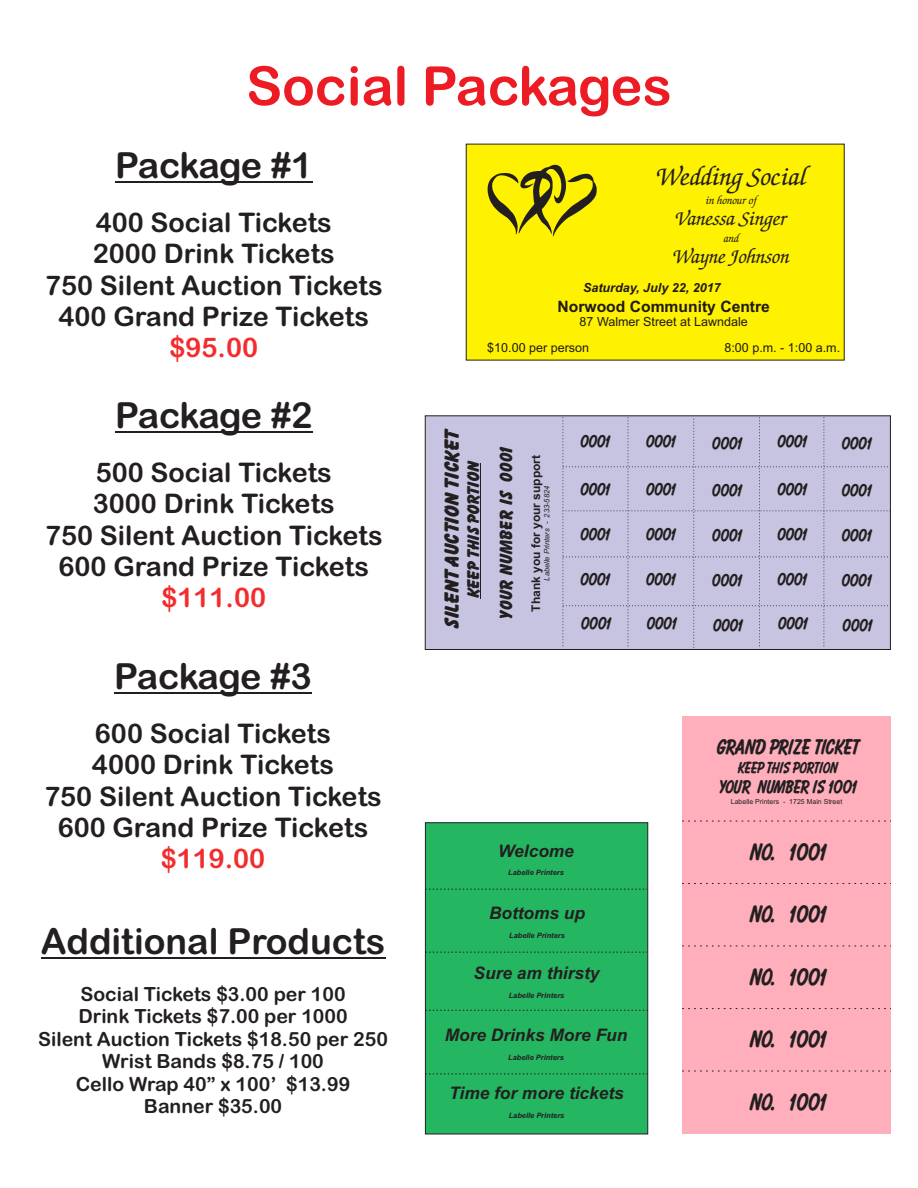
<style>
.page{position:relative;width:918px;height:1188px;background:#fff}
.page>*{position:absolute;margin:0;border:0;box-sizing:border-box;transform-origin:0 0}
.t1{font:54px "Arial Rounded MT Bold";color:#ed1c24}
.t2{font:36px "Arial Rounded MT Bold";letter-spacing:-.03em;color:#231f20}
.t3{font:36px "Arial Rounded MT Bold";color:#231f20}
.t4{font:27px/31.2px "Arial Rounded MT Bold";color:#231f20;text-align:center}
.t5{font:27px "Arial Rounded MT Bold";color:#f32c2e}
.t6{font:italic 500 27px "Zapf Chancery IT Cby BT";color:#231f20}
.t7{font:italic 500 21px "Zapf Chancery IT Cby BT";color:#231f20}
.t8{font:20.85px "Bassett H Normal";color:#231f20}
.t9{font:19.5px/22.5px "Arial Rounded MT Bold";color:#231f20;text-align:center}
.t10{font:18.6px "Bassett H Normal";color:#231f20}
.t11{font:800 18px "Balloon";color:#231f20}
.t12{font:800 18px "Balloon BT";color:#231f20}
.t13{font:italic 700 17.25px "Arial";color:#231f20}
.t14{font:16.2px "Bassett H Normal";color:#231f20}
.t15{font:700 15.75px "Arial";color:#1f1a17}
.t16{font:15px "Bassett H Normal";color:#231f20}
.t17{font:800 15px "Balloon";color:#231f20}
.t18{font:13.95px "Bassett H Normal";color:#231f20}
.t19{font:12.6px/25.5px "Arial";color:#1f1a17}
.t20{font:italic 700 12.6px "Arial";color:#1f1a17}
.t21{font:700 12px "Arial";color:#231f20}
.t22{font:italic 500 12px "Zapf Chancery IT Cby BT";color:#231f20}
.t23{font:italic 7.5px "Arial";color:#231f20}
.t24{font:italic 700 7.35px "Arial";color:#231f20}
.t25{font:6.9px "Arial";color:#231f20}
</style>
<div class="page">
<hr style="left:115px;top:181px;width:198px;height:2px;background:#231f20">
<hr style="left:115px;top:431px;width:198px;height:2px;background:#231f20">
<hr style="left:114px;top:693px;width:198px;height:1px;background:#231f20">
<hr style="left:41px;top:957px;width:345px;height:2px;background:#231f20">
<div style="left:425px;top:822px;width:223px;height:312px;background:#25b662"></div>
<svg style="left:425px;top:889px;width:222px;height:1px"></svg>
<svg style="left:425px;top:952px;width:222px;height:1px"></svg>
<svg style="left:425px;top:1010px;width:224px;height:1px"></svg>
<svg style="left:425px;top:1074px;width:223px;height:1px"></svg>
<div style="left:425px;top:415px;width:466px;height:235px;background:#c7c4e2"></div>
<hr style="left:481px;top:463px;width:1px;height:136px;background:#231f20">
<div style="left:563px;top:417px;width:328px;height:231px;background:#c7c4e2"></div>
<div style="left:466px;top:144px;width:379px;height:216px;background:#fff200"></div>
<img style="left:482px;top:157px;width:117px;height:83px">
<div style="left:682px;top:716px;width:209px;height:418px;background:#ffafbb"></div>
<svg style="left:682px;top:821px;width:209px;height:1px"></svg>
<svg style="left:682px;top:883px;width:209px;height:1px"></svg>
<svg style="left:682px;top:946px;width:209px;height:1px"></svg>
<svg style="left:682px;top:1008px;width:209px;height:1px"></svg>
<svg style="left:682px;top:1071px;width:209px;height:1px"></svg>
<h1 class="t1" style="left:246px;top:66px;width:427px">Social Packages</h1>
<h2 class="t2" style="left:115px;top:152px;width:199px">Package #1</h2>
<p class="t4" style="left:45px;top:210px;width:339px">400 Social Tickets<br>2000 Drink Tickets<br>750 Silent Auction Tickets<br>400 Grand Prize Tickets</p>
<p class="t5" style="left:170px;top:337px;width:90px">$95.00</p>
<h2 class="t2" style="left:115px;top:402px;width:199px">Package #2</h2>
<p class="t4" style="left:45px;top:460px;width:339px">500 Social Tickets<br>3000 Drink Tickets<br>750 Silent Auction Tickets<br>600 Grand Prize Tickets</p>
<p class="t5" style="left:161px;top:588px;width:106px">$111.00</p>
<p class="t6" style="left:657px;top:165px;width:151px">Wedding Social</p>
<p class="t22" style="left:706px;top:195px;width:53px">in honour of</p>
<p class="t7" style="left:676px;top:209px;width:113px">Vanessa Singer</p>
<p class="t22" style="left:724px;top:233px;width:17px">and</p>
<p class="t7" style="left:673px;top:247px;width:118px">Wayne Johnson</p>
<p class="t20" style="left:583px;top:282px;width:139px">Saturday, July 22, 2017</p>
<p class="t15" style="left:558px;top:300px;width:214px">Norwood Community Centre</p>
<p class="t19" style="left:487px;top:310px;width:262px;text-indent:92px">87 Walmer Street at Lawndale $10.00 per person</p>
<p class="t19" style="left:725px;top:336px;width:117px">8:00 p.m. - 1:00 a.m.</p>
<p class="t11" style="left:442px;top:630px;width:200px;rotate:-90deg">Silent Auction Ticket</p>
<p class="t16" style="left:579px;top:432px;width:32px">0001</p>
<p class="t16" style="left:579px;top:479px;width:32px">0001</p>
<p class="t16" style="left:579px;top:524px;width:32px">0001</p>
<p class="t16" style="left:579px;top:569px;width:32px">0001</p>
<p class="t16" style="left:580px;top:614px;width:32px">0001</p>
<p class="t16" style="left:645px;top:432px;width:32px">0001</p>
<p class="t16" style="left:645px;top:479px;width:32px">0001</p>
<p class="t16" style="left:645px;top:524px;width:32px">0001</p>
<p class="t16" style="left:645px;top:569px;width:32px">0001</p>
<p class="t16" style="left:646px;top:614px;width:32px">0001</p>
<p class="t16" style="left:776px;top:432px;width:32px">0001</p>
<p class="t16" style="left:776px;top:479px;width:32px">0001</p>
<p class="t16" style="left:776px;top:524px;width:32px">0001</p>
<p class="t16" style="left:776px;top:569px;width:32px">0001</p>
<p class="t16" style="left:777px;top:614px;width:32px">0001</p>
<p class="t16" style="left:711px;top:433px;width:32px">0001</p>
<p class="t16" style="left:711px;top:480px;width:32px">0001</p>
<p class="t16" style="left:711px;top:525px;width:32px">0001</p>
<p class="t16" style="left:711px;top:570px;width:32px">0001</p>
<p class="t16" style="left:712px;top:615px;width:32px">0001</p>
<p class="t16" style="left:841px;top:433px;width:32px">0001</p>
<p class="t16" style="left:841px;top:480px;width:32px">0001</p>
<p class="t16" style="left:841px;top:525px;width:32px">0001</p>
<p class="t16" style="left:841px;top:570px;width:32px">0001</p>
<p class="t16" style="left:841px;top:615px;width:32px">0001</p>
<p class="t12" style="left:498px;top:619px;width:174px;rotate:-90deg">Your Number is 0001</p>
<p class="t21" style="left:532px;top:612px;width:158px;rotate:-90deg">Thank you for your support</p>
<p class="t17" style="left:465px;top:599px;width:137px;rotate:-90deg">KEEP THIS PORTION</p>
<p class="t23" style="left:544px;top:581px;width:96px;rotate:-90deg">Labelle Printers - 233-5824</p>
<h2 class="t2" style="left:114px;top:663px;width:199px">Package #3</h2>
<p class="t4" style="left:44px;top:721px;width:339px">600 Social Tickets<br>4000 Drink Tickets<br>750 Silent Auction Tickets<br>600 Grand Prize Tickets</p>
<p class="t5" style="left:161px;top:849px;width:106px">$119.00</p>
<h2 class="t3" style="left:41px;top:927px;width:346px">Additional Products</h2>
<p class="t9" style="left:38px;top:984px;width:351px">Social Tickets $3.00 per 100<br>Drink Tickets $7.00 per 1000<br>Silent Auction Tickets $18.50 per 250<br>Wrist Bands $8.75 / 100<br>Cello Wrap 40” x 100’ $13.99<br>Banner $35.00</p>
<p class="t13" style="left:498px;top:844px;width:77px">Welcome</p>
<p class="t24" style="left:508px;top:870px;width:57px">Labelle Printers</p>
<p class="t13" style="left:489px;top:907px;width:98px">Bottoms up</p>
<p class="t24" style="left:509px;top:932px;width:57px">Labelle Printers</p>
<p class="t13" style="left:474px;top:967px;width:127px">Sure am thirsty</p>
<p class="t24" style="left:509px;top:993px;width:57px">Labelle Printers</p>
<p class="t13" style="left:445px;top:1028px;width:184px">More Drinks More Fun</p>
<p class="t24" style="left:508px;top:1054px;width:57px">Labelle Printers</p>
<p class="t13" style="left:449px;top:1087px;width:176px">Time for more tickets</p>
<p class="t24" style="left:509px;top:1113px;width:57px">Labelle Printers</p>
<p class="t10" style="left:716px;top:735px;width:144px">GRAND PRIZE TICKET</p>
<p class="t18" style="left:737px;top:759px;width:101px">KEEP THIS PORTION</p>
<p class="t14" style="left:717px;top:777px;width:140px">YOUR NUMBER IS 1001</p>
<p class="t25" style="left:731px;top:799px;width:113px">Labelle Printers - 1725 Main Street</p>
<p class="t8" style="left:748px;top:839px;width:78px">NO. 1001</p>
<p class="t8" style="left:748px;top:901px;width:78px">NO. 1001</p>
<p class="t8" style="left:748px;top:964px;width:78px">NO. 1001</p>
<p class="t8" style="left:748px;top:1026px;width:78px">NO. 1001</p>
<p class="t8" style="left:748px;top:1089px;width:78px">NO. 1001</p>
</div>
